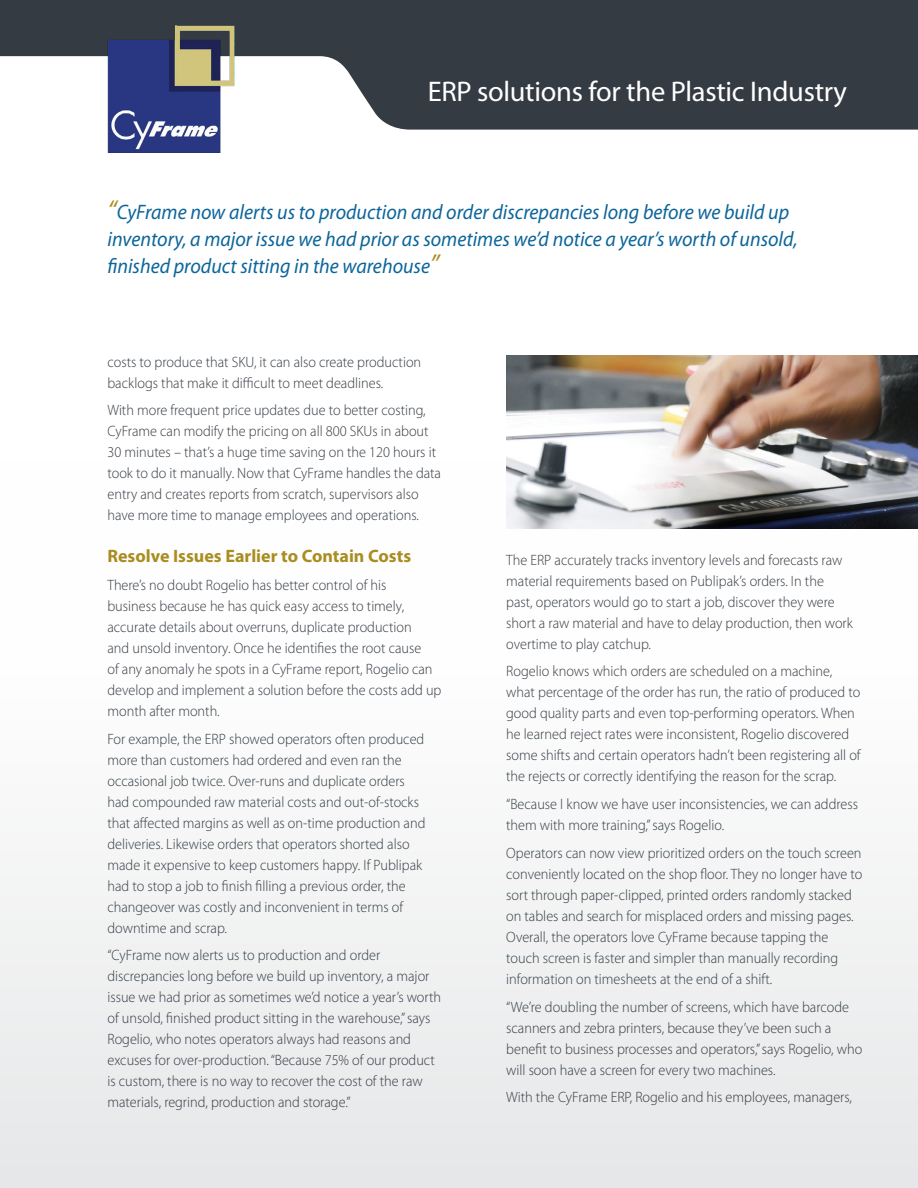
<style>
.page{position:relative;width:918px;height:1188px;background:#fff}
.page>*{position:absolute;margin:0;border:0;box-sizing:border-box;transform-origin:0 0}
.t1{font:28.5px "Myriad Pro";letter-spacing:-.01em;color:#fff}
.t2{font:italic 21px/27px "Myriad Pro";color:#0c659a;scale:.95 1}
.t3{font:700 18px "Myriad Pro";color:#aa8d20}
.t4{font:300 15px/21px "Myriad Pro";color:#343b43;scale:.95 1}
.s1{font-size:27px;color:#aa8d20}
</style>
<div class="page">
<div style="left:0;top:463px;width:918px;height:725px;background:linear-gradient(to bottom,#fff,#e7e8e9)"></div>
<img style="left:506px;top:355px;width:412px;height:174px">
<svg style="left:0;top:0;width:918px;height:130px;fill:#343b43"></svg>
<img style="left:107px;top:26px;width:128px;height:126px">
<h1 class="t1" style="left:428px;top:75px;width:421px">ERP solutions for the Plastic Industry</h1>
<h2 class="t2" style="left:107px;top:199px;width:728px"><span class="s1">“</span>CyFrame now alerts us to production and order discrepancies long before we build up inventory, a major issue we had prior as sometimes we’d notice a year’s worth of unsold, finished product sitting in the warehouse<span class="s1">”</span></h2>
<p class="t4" style="left:107px;top:351px;width:332px">costs to produce that SKU, it can also create production backlogs that make it difficult to meet deadlines.</p>
<p class="t4" style="left:107px;top:400px;width:353px">With more frequent price updates due to better costing, CyFrame can modify the pricing on all 800 SKUs in about 30 minutes – that’s a huge time saving on the 120 hours it took to do it manually. Now that CyFrame handles the data entry and creates reports from scratch, supervisors also have more time to manage employees and operations.</p>
<p class="t3" style="left:107px;top:546px;width:305px">Resolve Issues Earlier to Contain Costs</p>
<p class="t4" style="left:107px;top:575px;width:353px">There’s no doubt Rogelio has better control of his<br>business because he has quick easy access to timely, accurate details about overruns, duplicate production<br>and unsold inventory. Once he identifies the root cause<br>of any anomaly he spots in a CyFrame report, Rogelio can develop and implement a solution before the costs add up month after month.</p>
<p class="t4" style="left:107px;top:728px;width:336px">For example, the ERP showed operators often produced more than customers had ordered and even ran the occasional job twice. Over-runs and duplicate orders had compounded raw material costs and out-of-stocks that affected margins as well as on-time production and deliveries. Likewise orders that operators shorted also made it expensive to keep customers happy. If Publipak had to stop a job to finish filling a previous order, the changeover was costly and inconvenient in terms of downtime and scrap.</p>
<p class="t4" style="left:107px;top:945px;width:353px">“CyFrame now alerts us to production and order discrepancies long before we build up inventory, a major issue we had prior as sometimes we’d notice a year’s worth of unsold, finished product sitting in the warehouse,” says Rogelio, who notes operators always had reasons and excuses for over-production. “Because 75% of our product is custom, there is no way to recover the cost of the raw materials, regrind, production and storage.”</p>
<p class="t4" style="left:506px;top:550px;width:366px">The ERP accurately tracks inventory levels and forecasts raw material requirements based on Publipak’s orders. In the past, operators would go to start a job, discover they were short a raw material and have to delay production, then work overtime to play catchup.</p>
<p class="t4" style="left:506px;top:661px;width:375px">Rogelio knows which orders are scheduled on a machine, what percentage of the order has run, the ratio of produced to good quality parts and even top-performing operators. When he learned reject rates were inconsistent, Rogelio discovered some shifts and certain operators hadn’t been registering all of the rejects or correctly identifying the reason for the scrap.</p>
<p class="t4" style="left:506px;top:794px;width:372px">“Because I know we have user inconsistencies, we can address them with more training,” says Rogelio.</p>
<p class="t4" style="left:506px;top:843px;width:376px">Operators can now view prioritized orders on the touch screen conveniently located on the shop floor. They no longer have to sort through paper-clipped, printed orders randomly stacked on tables and search for misplaced orders and missing pages.<br>Overall, the operators love CyFrame because tapping the touch screen is faster and simpler than manually recording information on timesheets at the end of a shift.</p>
<p class="t4" style="left:506px;top:997px;width:376px">“We’re doubling the number of screens, which have barcode scanners and zebra printers, because they’ve been such a benefit to business processes and operators,” says Rogelio, who will soon have a screen for every two machines.</p>
<p class="t4" style="left:506px;top:1087px;width:366px">With the CyFrame ERP, Rogelio and his employees, managers,</p>
</div>
